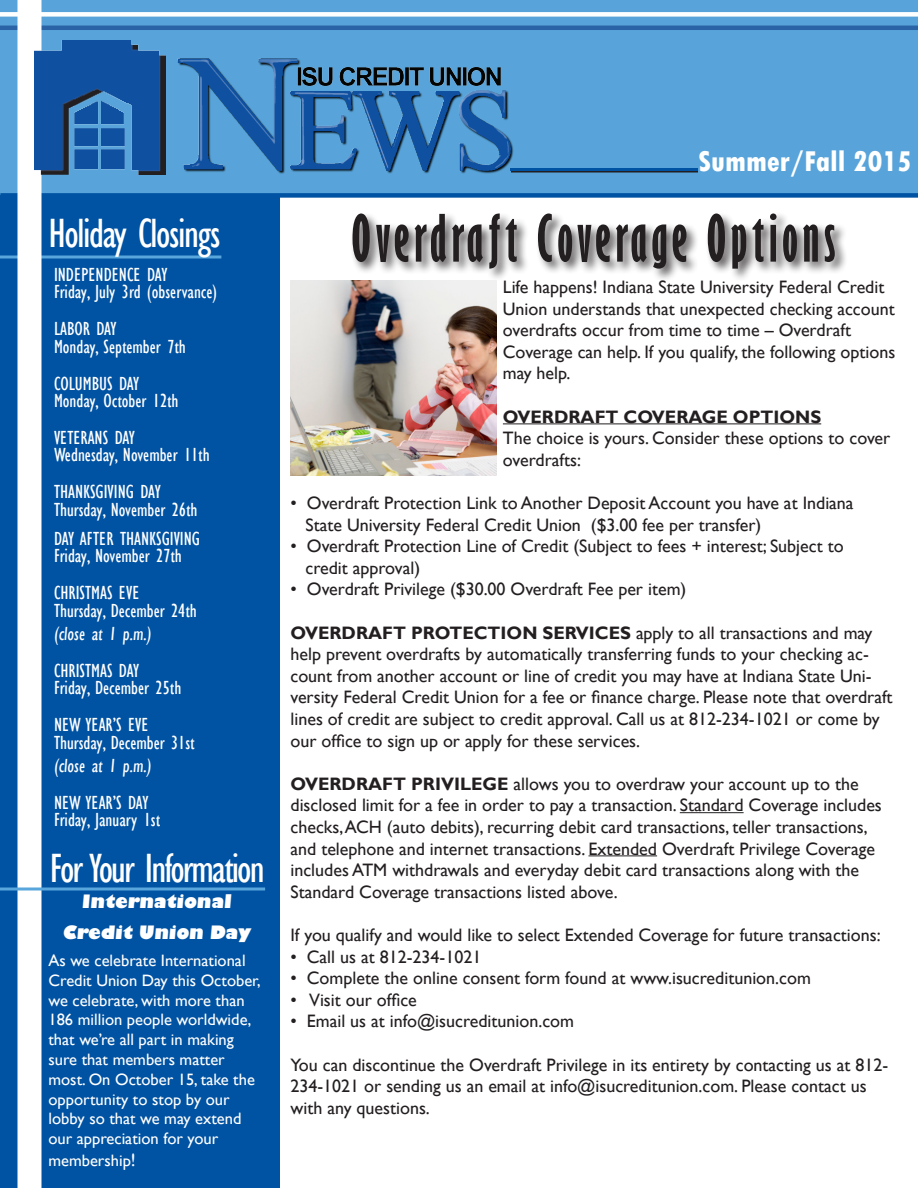
<style>
.page{position:relative;width:918px;height:1188px;background:#fff}
.page>*{position:absolute;margin:0;border:0;box-sizing:border-box;transform-origin:0 0}
.t1{font:700 extra-condensed 60px "Gill Sans";letter-spacing:.08em;color:#231f20}
.t2{font:condensed 42px "Gill Sans";letter-spacing:-.045em;color:#fff}
.t3{font:800 condensed 30px "Tw Cen";color:#fff}
.t4{font:condensed 19.5px "Gill Sans";color:#fff}
.t5{font:18px/21.6px "Gill Sans";color:#231f20}
.t6{font:800 18px "Gill Sans";color:#fff}
.t7{font:700 18px "Gill Sans";color:#231f20}
.t8{font:16.5px/19.8px "Gill Sans";color:#fff}
.s1{font-size:18px}
.s2{font-weight:700}
</style>
<div class="page">
<div style="left:0;top:0;width:280px;height:1188px;background:#0052a2"></div>
<div style="left:0;top:0;width:918px;height:195px;background:#58a4da"></div>
<hr style="left:0;top:26px;width:918px;height:4px;background:#2a64a7">
<div style="left:0;top:193px;width:918px;height:5px;background:#0052a2"></div>
<hr style="left:0;top:255px;width:221px;height:3px;background:#58a6db">
<div style="left:18px;top:0;width:24px;height:1188px;background:#fff"></div>
<img style="left:146px;top:58px;width:411px;height:140px">
<hr style="left:511px;top:170px;width:187px;height:2px;background:#231f20">
<img style="left:34px;top:40px;width:132px;height:135px">
<hr style="left:510px;top:168px;width:188px;height:3px;background:#0052a2">
<div style="left:0;top:12px;width:918px;height:5px;background:#fff"></div>
<hr style="left:0;top:888px;width:265px;height:3px;background:#58a6db">
<div style="left:349px;top:211px;width:499px;height:70px;background:#231f20;opacity:.75"></div>
<hr style="left:503px;top:423px;width:318px;height:1px;background:#231f20">
<hr style="left:680px;top:812px;width:64px;height:1px;background:#231f20">
<hr style="left:589px;top:855px;width:68px;height:1px;background:#231f20">
<img style="left:290px;top:280px;width:207px;height:196px">
<p class="t2" style="left:48px;top:209px;width:174px">Holiday Closings</p>
<p class="t4" style="left:54px;top:263px;width:115px">INDEPENDENCE DAY</p>
<p class="t4" style="left:54px;top:281px;width:165px">Friday, July 3rd (observance)</p>
<p class="t4" style="left:54px;top:317px;width:64px">LABOR DAY</p>
<p class="t4" style="left:54px;top:335px;width:133px">Monday, September 7th</p>
<p class="t4" style="left:54px;top:372px;width:87px">COLUMBUS DAY</p>
<p class="t4" style="left:54px;top:389px;width:126px">Monday, October 12th</p>
<p class="t4" style="left:54px;top:426px;width:82px">VETERANS DAY</p>
<p class="t4" style="left:54px;top:443px;width:157px">Wednesday, November 11th</p>
<p class="t4" style="left:54px;top:480px;width:108px">THANKSGIVING DAY</p>
<p class="t4" style="left:54px;top:498px;width:145px">Thursday, November 26th</p>
<p class="t4" style="left:54px;top:527px;width:148px">DAY AFTER THANKSGIVING</p>
<p class="t4" style="left:54px;top:545px;width:129px">Friday, November 27th</p>
<p class="t4" style="left:54px;top:581px;width:87px">CHRISTMAS EVE</p>
<p class="t4" style="left:54px;top:599px;width:144px">Thursday, December 24th</p>
<p class="t4" style="left:54px;top:622px;width:101px">(close at 1 p.m.)</p>
<p class="t4" style="left:54px;top:659px;width:87px">CHRISTMAS DAY</p>
<p class="t4" style="left:54px;top:677px;width:129px">Friday, December 25th</p>
<p class="t4" style="left:54px;top:713px;width:96px">NEW YEAR’S EVE</p>
<p class="t4" style="left:54px;top:731px;width:142px">Thursday, December 31st</p>
<p class="t4" style="left:54px;top:754px;width:101px">(close at 1 p.m.)</p>
<p class="t4" style="left:54px;top:791px;width:96px">NEW YEAR’S DAY</p>
<p class="t4" style="left:54px;top:809px;width:108px">Friday, January 1st</p>
<p class="t2" style="left:50px;top:843px;width:216px">For Your Information</p>
<p class="t6" style="left:82px;top:890px;width:153px">International</p>
<p class="t6" style="left:62px;top:921px;width:192px">Credit Union Day</p>
<p class="t8" style="left:48px;top:951px;width:214px">As we celebrate International<br>Credit Union Day this October, we celebrate, with more than<br>186 million people worldwide, that we’re all part in making sure that members matter most. On October 15, take the opportunity to stop by our lobby so that we may extend our appreciation for your</p>
<p class="t8" style="left:48px;top:1151px;width:89px">membership<span class="s1">!</span></p>
<p class="t3" style="left:698px;top:144px;width:215px">Summer/Fall 2015</p>
<p class="t1" style="left:351px;top:202px;width:486px">Overdraft Coverage Options</p>
<p class="t5" style="left:503px;top:276px;width:394px">Life happens! Indiana State University Federal Credit Union understands that unexpected checking account overdrafts occur from time to time – Overdraft Coverage can help. If you qualify, the following options may help.</p>
<p class="t7" style="left:503px;top:406px;width:320px">OVERDRAFT COVERAGE OPTIONS</p>
<p class="t5" style="left:503px;top:428px;width:389px">The choice is yours. Consider these options to cover overdrafts:</p>
<p class="t5" style="left:306px;top:492px;width:550px;text-indent:-15px">• Overdraft Protection Link to Another Deposit Account you have at Indiana<br>State University Federal Credit Union ($3.00 fee per transfer)</p>
<p class="t5" style="left:306px;top:536px;width:540px;text-indent:-15px">• Overdraft Protection Line of Credit (Subject to fees + interest; Subject to credit approval)</p>
<p class="t5" style="left:290px;top:579px;width:397px">• Overdraft Privilege ($30.00 Overdraft Fee per item)</p>
<p class="t5" style="left:290px;top:622px;width:604px"><span class="s2">OVERDRAFT PROTECTION SERVICES</span> apply to all transactions and may help prevent overdrafts by automatically transferring funds to your checking ac&shy;count from another account or line of credit you may have at Indiana State Uni&shy;versity Federal Credit Union for a fee or finance charge. Please note that overdraft lines of credit are subject to credit approval. Call us at 812-234-1021 or come by our office to sign up or apply for these services.</p>
<p class="t5" style="left:290px;top:773px;width:593px"><span class="s2">OVERDRAFT PRIVILEGE</span> allows you to overdraw your account up to the disclosed limit for a fee in order to pay a transaction. Standard Coverage includes checks, ACH (auto debits), recurring debit card transactions, teller transactions, and telephone and internet transactions. Extended Overdraft Privilege Coverage includes ATM withdrawals and everyday debit card transactions along with the Standard Coverage transactions listed above.</p>
<p class="t5" style="left:290px;top:924px;width:592px">If you qualify and would like to select Extended Coverage for future transactions:</p>
<p class="t5" style="left:290px;top:946px;width:192px">• Call us at 812-234-1021</p>
<p class="t5" style="left:290px;top:968px;width:522px">• Complete the online consent form found at www.isucreditunion.com</p>
<p class="t5" style="left:290px;top:989px;width:128px">• Visit our office</p>
<p class="t5" style="left:290px;top:1011px;width:285px">• Email us at info@isucreditunion.com</p>
<p class="t5" style="left:290px;top:1054px;width:599px">You can discontinue the Overdraft Privilege in its entirety by contacting us at 812-<br>234-1021 or sending us an email at info@isucreditunion.com. Please contact us with any questions.</p>
</div>
